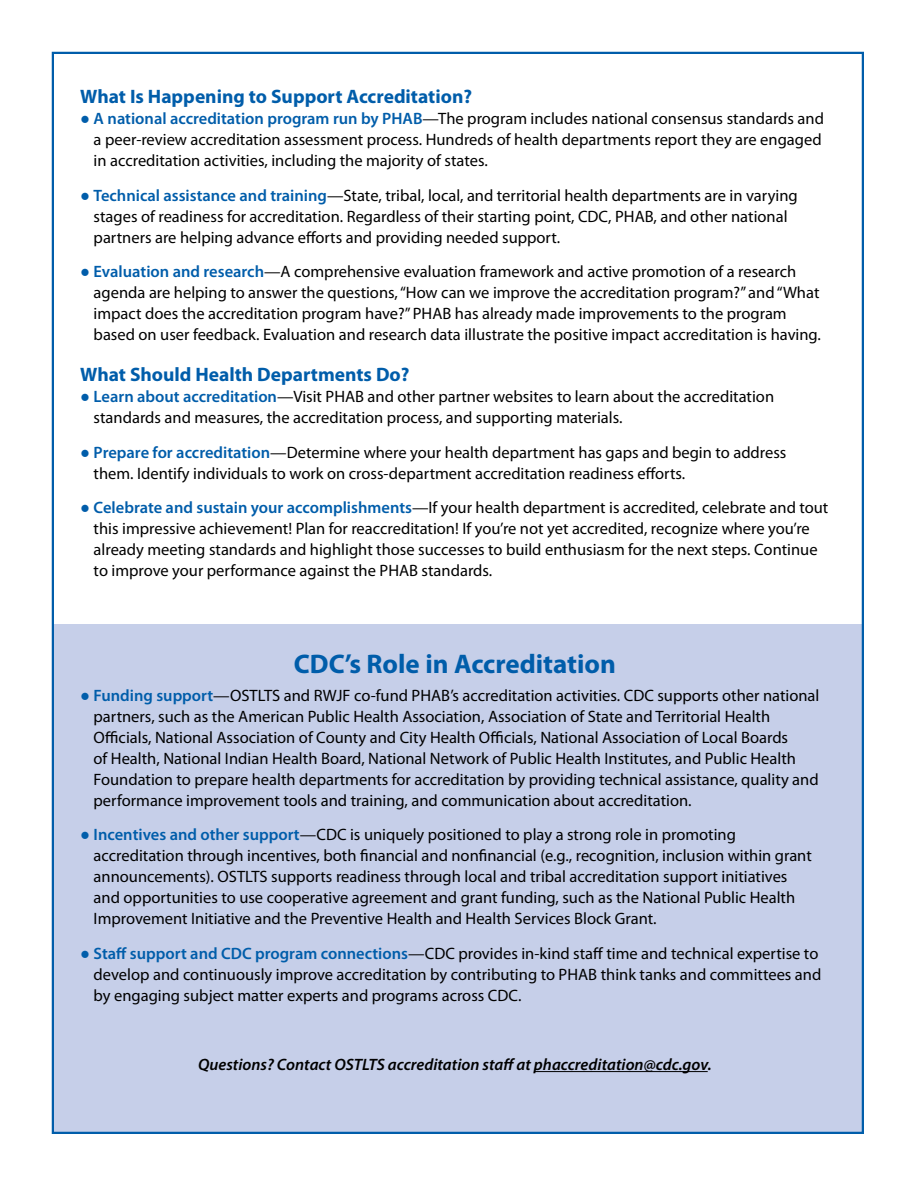
<style>
.page{position:relative;width:918px;height:1188px;background:#fff}
.page>*{position:absolute;margin:0;border:0;box-sizing:border-box;transform-origin:0 0}
.Header_2{font:700 27px "Myriad Pro";color:#005daa}
.subheads{font:700 19.5px "Myriad Pro";color:#005daa}
.text{font:16.5px/21px "Myriad Pro";color:#000}
.text-2{font:italic 600 16.5px "Myriad Pro";color:#000}
.s1{font-family:"Verdana";color:#005daa}
.s2{font-weight:600;color:#005daa}
</style>
<div class="page">
<div style="left:54px;top:624px;width:810px;height:510px;background:#c6cfe9"></div>
<hr style="left:534px;top:1071px;width:174px;height:1px;background:#000">
<h3 class="subheads" style="left:80px;top:84px;width:393px">What Is Happening to Support Accreditation?</h3>
<p class="text" style="left:94px;top:108px;width:732px;text-indent:-13px"><span class="s1">●</span> <span class="s2">A national accreditation program run by PHAB</span>—The program includes national consensus standards and a peer-review accreditation assessment process. Hundreds of health departments report they are engaged in accreditation activities, including the majority of states.</p>
<p class="text" style="left:94px;top:184px;width:706px;text-indent:-13px"><span class="s1">●</span> <span class="s2">Technical assistance and training</span>—State, tribal, local, and territorial health departments are in varying stages of readiness for accreditation. Regardless of their starting point, CDC, PHAB, and other national partners are helping advance efforts and providing needed support.</p>
<p class="text" style="left:94px;top:261px;width:729px;text-indent:-13px"><span class="s1">●</span> <span class="s2">Evaluation and research</span>—A comprehensive evaluation framework and active promotion of a research agenda are helping to answer the questions, “How can we improve the accreditation program?” and “What impact does the accreditation program have?” PHAB has already made improvements to the program based on user feedback. Evaluation and research data illustrate the positive impact accreditation is having.</p>
<h3 class="subheads" style="left:80px;top:362px;width:331px">What Should Health Departments Do?</h3>
<p class="text" style="left:94px;top:386px;width:682px;text-indent:-13px"><span class="s1">●</span> <span class="s2">Learn about accreditation</span>—Visit PHAB and other partner websites to learn about the accreditation standards and measures, the accreditation process, and supporting materials.</p>
<p class="text" style="left:94px;top:442px;width:694px;text-indent:-13px"><span class="s1">●</span> <span class="s2">Prepare for accreditation</span>—Determine where your health department has gaps and begin to address them. Identify individuals to work on cross-department accreditation readiness efforts.</p>
<p class="text" style="left:94px;top:497px;width:736px;text-indent:-13px"><span class="s1">●</span> <span class="s2">Celebrate and sustain your accomplishments</span>—If your health department is accredited, celebrate and tout this impressive achievement! Plan for reaccreditation! If you’re not yet accredited, recognize where you’re already meeting standards and highlight those successes to build enthusiasm for the next steps. Continue to improve your performance against the PHAB standards.</p>
<h2 class="Header_2" style="left:294px;top:646px;width:324px">CDC’s Role in Accreditation</h2>
<p class="text" style="left:94px;top:685px;width:727px;text-indent:-13px"><span class="s1">●</span> <span class="s2">Funding support</span>—OSTLTS and RWJF co-fund PHAB’s accreditation activities. CDC supports other national partners, such as the American Public Health Association, Association of State and Territorial Health Officials, National Association of County and City Health Officials, National Association of Local Boards<br>of Health, National Indian Health Board, National Network of Public Health Institutes, and Public Health Foundation to prepare health departments for accreditation by providing technical assistance, quality and performance improvement tools and training, and communication about accreditation.</p>
<p class="text" style="left:94px;top:824px;width:720px;text-indent:-13px"><span class="s1">●</span> <span class="s2">Incentives and other support</span>—CDC is uniquely positioned to play a strong role in promoting accreditation through incentives, both financial and nonfinancial (e.g., recognition, inclusion within grant announcements). OSTLTS supports readiness through local and tribal accreditation support initiatives and opportunities to use cooperative agreement and grant funding, such as the National Public Health Improvement Initiative and the Preventive Health and Health Services Block Grant.</p>
<p class="text" style="left:94px;top:943px;width:729px;text-indent:-13px"><span class="s1">●</span> <span class="s2">Staff support and CDC program connections</span>—CDC provides in-kind staff time and technical expertise to develop and continuously improve accreditation by contributing to PHAB think tanks and committees and by engaging subject matter experts and programs across CDC.</p>
<p class="text-2" style="left:198px;top:1054px;width:515px">Questions? Contact OSTLTS accreditation staff at phaccreditation@cdc.gov.</p>
</div>
